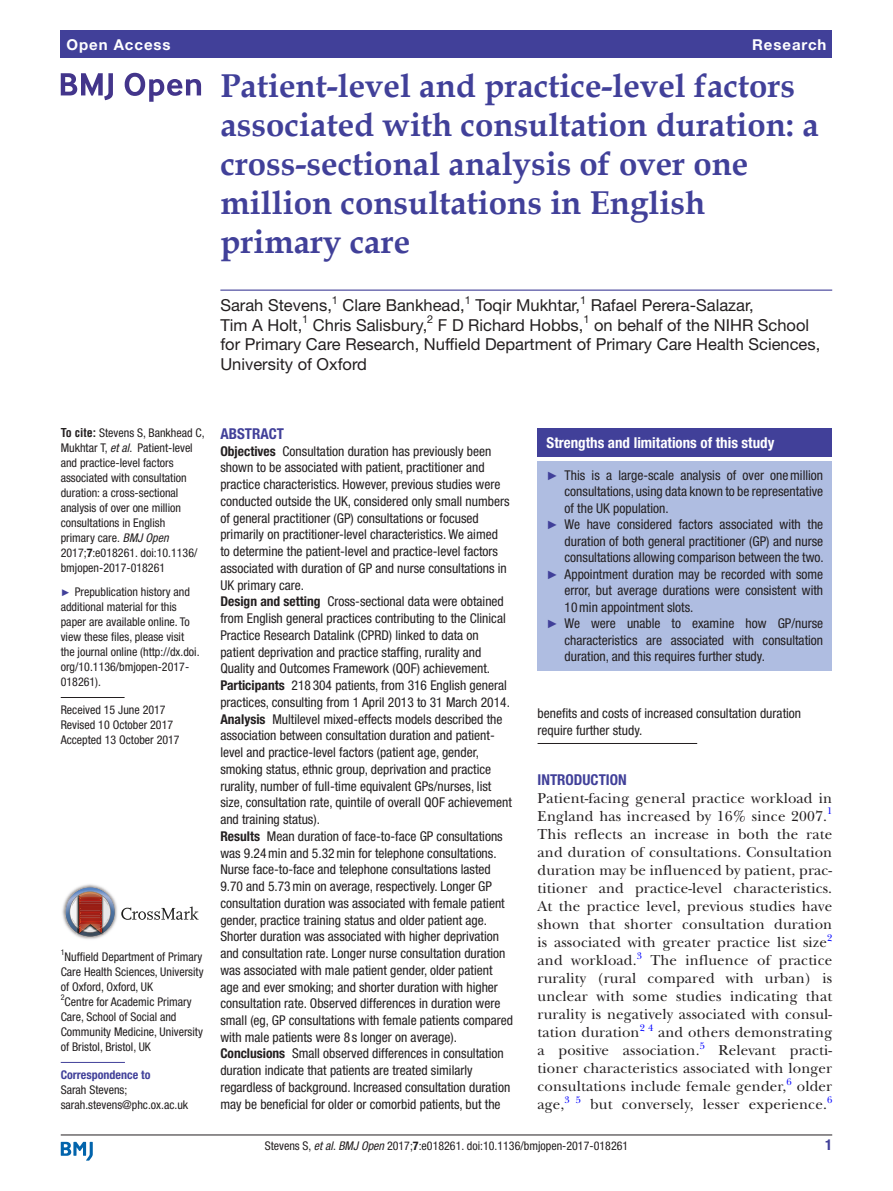
<style>
.page{position:relative;width:893px;height:1191px;background:#fff}
.page>*{position:absolute;margin:0;border:0;box-sizing:border-box;transform-origin:0 0}
.t1{font:700 33px/39px "Book Antiqua";color:#414099}
.t2{font:16.5px/19.5px "Helvetica Neue LT Std";color:#231f20}
.t3{font:15px/18px "New Baskerville";letter-spacing:.01em;color:#231f20;text-align:justify}
.t4{font:700 condensed 15px "Helvetica Neue LT Std";color:#fff}
.t5{font:700 condensed 15px "Helvetica Neue LT Std";color:#414099}
.t6{font:700 15px "Helvetica Neue LT Std";letter-spacing:.065em;color:#fff}
.t7{font:condensed 13.5px/16.8px "Helvetica Neue LT Std";color:#231f20}
.t8{font:condensed 12px/15px "Helvetica Neue LT Std";color:#231f20}
.t9{font:700 condensed 12px "Helvetica Neue LT Std";color:#414099}
.t10{font:10.95px "Helvetica Neue LT Std";color:#231f20}
.t11{font:9.9px "New Baskerville";color:#00f}
.t12{font:condensed 7.95px "Helvetica Neue LT Std";color:#231f20}
.s1{font-family:"Helvetica LT Std";font-weight:700}
.s2{font-style:italic}
.s3{font-weight:700}
.s4{font-family:"Arial";font-stretch:normal;font-size:9.75px;color:#414099}
.s5{font-family:"Arial";font-stretch:normal;font-size:12px;color:#414099}
</style>
<div class="page">
<hr style="left:61px;top:1134px;width:771px;height:1px;background:#231f20">
<svg style="left:61px;top:1141px;width:32px;height:19px"></svg>
<div style="left:61px;top:31px;width:771px;height:27px;background:#414099"></div>
<hr style="left:538px;top:743px;width:159px;height:1px;background:#231f20">
<hr style="left:220px;top:289px;width:612px;height:2px;background:#414099">
<hr style="left:61px;top:697px;width:64px;height:1px;background:#231f20">
<hr style="left:61px;top:1062px;width:64px;height:1px;background:#414099">
<svg style="left:61px;top:73px;width:52px;height:27px"></svg>
<svg style="left:125px;top:73px;width:76px;height:29px"></svg>
<img style="left:62px;top:884px;width:55px;height:55px">
<svg style="left:66px;top:887px;width:49px;height:49px;background:#a78588"></svg>
<svg style="left:121px;top:906px;width:78px;height:13px"></svg>
<div style="left:538px;top:428px;width:294px;height:29px;background:#414099"></div>
<div style="left:538px;top:461px;width:294px;height:209px;background:#afbde1"></div>
<p class="t6" style="left:66px;top:35px;width:106px">Open Access</p>
<p class="t6" style="left:752px;top:35px;width:76px">Research</p>
<h1 class="t1" style="left:220px;top:66px;width:600px">Patient-level and practice-level factors associated with consultation duration: a cross-sectional analysis of over one million consultations in English primary care</h1>
<p class="t2" style="left:220px;top:295px;width:113px">Sarah Stevens,</p>
<p class="t10" style="left:332px;top:293px;width:8px">1</p>
<p class="t2" style="left:343px;top:295px;width:124px">Clare Bankhead,</p>
<p class="t10" style="left:465px;top:293px;width:8px">1</p>
<p class="t2" style="left:476px;top:295px;width:106px">Toqir Mukhtar,</p>
<p class="t10" style="left:580px;top:293px;width:8px">1</p>
<p class="t2" style="left:591px;top:295px;width:164px">Rafael Perera-Salazar,</p>
<p class="t2" style="left:220px;top:315px;width:83px">Tim A Holt,</p>
<p class="t10" style="left:302px;top:313px;width:8px">1</p>
<p class="t2" style="left:313px;top:315px;width:116px">Chris Salisbury,</p>
<p class="t10" style="left:427px;top:313px;width:8px">2</p>
<p class="t2" style="left:438px;top:315px;width:147px">F D Richard Hobbs,</p>
<p class="t10" style="left:583px;top:313px;width:8px">1</p>
<p class="t2" style="left:220px;top:315px;width:601px;text-indent:374px">on behalf of the NIHR School for Primary Care Research, Nuffield Department of Primary Care Health Sciences,<br>University of Oxford</p>
<p class="t8" style="left:61px;top:425px;width:145px"><span class="s1">To cite:</span> Stevens S, Bankhead C,<br>Mukhtar T, <span class="s2">et al</span>. Patient-level and practice-level factors associated with consultation duration: a cross-sectional analysis of over one million consultations in English<br>primary care. <span class="s2">BMJ Open<br></span>2017;<span class="s3">7</span>:e018261. doi:10.1136/ bmjopen-2017-018261</p>
<p class="t8" style="left:61px;top:584px;width:140px"><span class="s4">►</span> Prepublication history and additional material for this paper are available online. To view these files, please visit the journal online (http://dx.doi. org/10.1136/bmjopen-2017-<br>018261).</p>
<p class="t8" style="left:61px;top:702px;width:120px">Received 15 June 2017<br>Revised 10 October 2017<br>Accepted 13 October 2017</p>
<p class="t12" style="left:61px;top:948px;width:5px">1</p>
<p class="t8" style="left:61px;top:949px;width:144px;text-indent:4px">Nuffield Department of Primary<br>Care Health Sciences, University of Oxford, Oxford, UK<br><sup>2</sup>Centre for Academic Primary<br>Care, School of Social and<br>Community Medicine, University of Bristol, Bristol, UK</p>
<p class="t9" style="left:61px;top:1067px;width:91px">Correspondence to</p>
<p class="t8" style="left:61px;top:1082px;width:129px">Sarah Stevens; sarah.stevens@phc.ox.ac.uk</p>
<p class="t5" style="left:220px;top:424px;width:65px">Abstract</p>
<p class="t7" style="left:220px;top:442px;width:294px"><span class="s3">Objectives</span> Consultation duration has previously been shown to be associated with patient, practitioner and practice characteristics. However, previous studies were conducted outside the UK, considered only small numbers of general practitioner (GP) consultations or focused primarily on practitioner-level characteristics. We aimed<br>to determine the patient-level and practice-level factors associated with duration of GP and nurse consultations in UK primary care.<br><span class="s3">Design and setting</span> Cross-sectional data were obtained from English general practices contributing to the Clinical Practice Research Datalink (CPRD) linked to data on patient deprivation and practice staffing, rurality and Quality and Outcomes Framework (QOF) achievement.<br><span class="s3">Participants</span> 218 304 patients, from 316 English general practices, consulting from 1 April 2013 to 31 March 2014.<br><span class="s3">Analysis</span> Multilevel mixed-effects models described the association between consultation duration and patient&shy;level and practice-level factors (patient age, gender, smoking status, ethnic group, deprivation and practice rurality, number of full-time equivalent GPs/nurses, list size, consultation rate, quintile of overall QOF achievement and training status).<br><span class="s3">Results</span> Mean duration of face-to-face GP consultations was 9.24min and 5.32min for telephone consultations.<br>Nurse face-to-face and telephone consultations lasted 9.70 and 5.73min on average, respectively. Longer GP consultation duration was associated with female patient gender, practice training status and older patient age.<br>Shorter duration was associated with higher deprivation and consultation rate. Longer nurse consultation duration was associated with male patient gender, older patient age and ever smoking; and shorter duration with higher consultation rate. Observed differences in duration were small (eg, GP consultations with female patients compared with male patients were 8 s longer on average).<br><span class="s3">Conclusions</span> Small observed differences in consultation duration indicate that patients are treated similarly regardless of background. Increased consultation duration may be beneficial for older or comorbid patients, but the</p>
<p class="t4" style="left:547px;top:433px;width:229px">Strengths and limitations of this study</p>
<p class="t7" style="left:547px;top:466px;width:278px"><span class="s5">►</span> This is a large-scale analysis of over onemillion</p>
<p class="t7" style="left:565px;top:483px;width:260px">consultations, using data known to be representative</p>
<p class="t7" style="left:565px;top:499px;width:106px">of the UK population.</p>
<p class="t7" style="left:547px;top:516px;width:278px"><span class="s5">►</span> We have considered factors associated with the</p>
<p class="t7" style="left:565px;top:532px;width:260px">duration of both general practitioner (GP) and nurse</p>
<p class="t7" style="left:565px;top:549px;width:261px">consultations allowing comparison between the two.</p>
<p class="t7" style="left:547px;top:565px;width:278px"><span class="s5">►</span> Appointment duration may be recorded with some</p>
<p class="t7" style="left:565px;top:582px;width:260px">error, but average durations were consistent with</p>
<p class="t7" style="left:565px;top:598px;width:130px">10min appointment slots.</p>
<p class="t7" style="left:547px;top:615px;width:278px"><span class="s5">►</span> We were unable to examine how GP/nurse</p>
<p class="t7" style="left:565px;top:631px;width:260px">characteristics are associated with consultation</p>
<p class="t7" style="left:565px;top:648px;width:202px">duration, and this requires further study.</p>
<p class="t7" style="left:538px;top:705px;width:265px">benefits and costs of increased consultation duration require further study.</p>
<p class="t5" style="left:538px;top:771px;width:91px">Introduction</p>
<p class="t3" style="left:538px;top:789px;width:296px">Patient-facing general practice workload in<br>England has increased by 16% since 2007.</p>
<p class="t11" style="left:827px;top:805px;width:7px">1</p>
<p class="t3" style="left:538px;top:825px;width:296px">This reflects an increase in both the rate and duration of consultations. Consultation duration may be influenced by patient, prac&shy;titioner and practice-level characteristics.<br>At the practice level, previous studies have shown that shorter consultation duration is associated with greater practice list size</p>
<p class="t11" style="left:827px;top:931px;width:7px">2</p>
<p class="t3" style="left:538px;top:951px;width:101px">and workload.</p>
<p class="t11" style="left:637px;top:949px;width:7px">3</p>
<p class="t3" style="left:538px;top:951px;width:296px;text-indent:113px">The influence of practice rurality (rural compared with urban) is unclear with some studies indicating that rurality is negatively associated with consul&shy;tation duration<sup>2</sup> <sup>4</sup> and others demonstrating a positive association.</p>
<p class="t11" style="left:700px;top:1039px;width:7px">5</p>
<p class="t3" style="left:538px;top:1041px;width:296px;text-indent:181px">Relevant practi&shy;tioner characteristics associated with longer consultations include female gender,</p>
<p class="t11" style="left:786px;top:1075px;width:7px">6</p>
<p class="t3" style="left:797px;top:1077px;width:37px">older</p>
<p class="t11" style="left:565px;top:1093px;width:18px">3 5</p>
<p class="t3" style="left:590px;top:1095px;width:238px">but conversely, lesser experience.</p>
<p class="t11" style="left:827px;top:1093px;width:7px">6</p>
<p class="t3" style="left:538px;top:1095px;width:28px">age,</p>
<p class="t8" style="left:265px;top:1137px;width:365px">Stevens S, <span class="s2">et al</span>. <span class="s2">BMJ Open</span> 2017;<span class="s3">7</span>:e018261. doi:10.1136/bmjopen-2017-018261</p>
<p class="t5" style="left:825px;top:1135px;width:9px">1</p>
</div>
